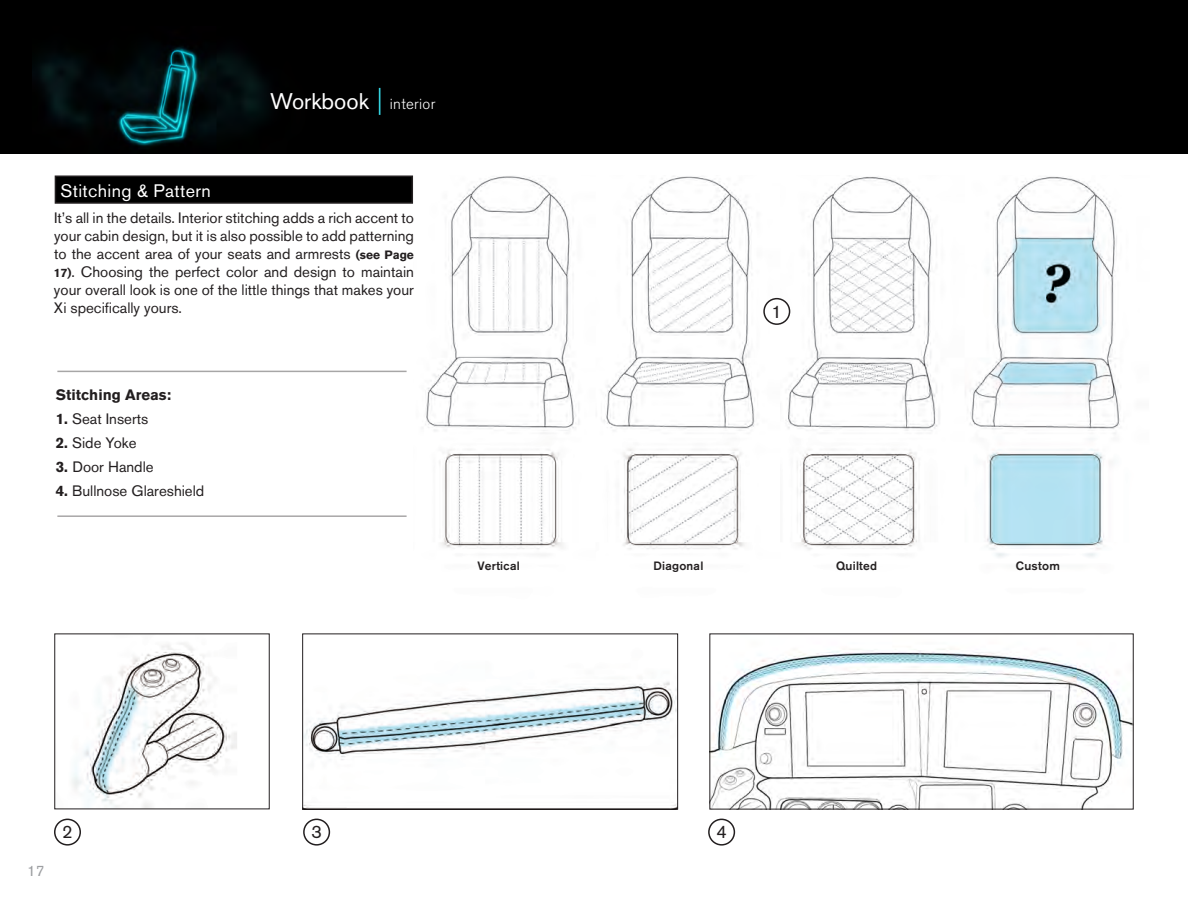
<style>
.page{position:relative;width:1188px;height:918px;background:#fff}
.page>*{position:absolute;margin:0;border:0;box-sizing:border-box;transform-origin:0 0}
.t1{font:22.5px "Akzidenz Grotesk BQ";color:#fff}
.t2{font:18px "Akzidenz Grotesk BQ";letter-spacing:.02em;color:#fff}
.t3{font:18px "Akzidenz Grotesk BQ";color:#231f20}
.t4{font:15px/18px "Akzidenz Grotesk BQ";color:#231f20;text-align:justify}
.t5{font:700 15px "Akzidenz Grotesk BQ";color:#231f20}
.t6{font:15px "Akzidenz Grotesk BQ";color:#9d9fa2}
.t7{font:500 12px "Akzidenz Grotesk BQ";letter-spacing:.02em;color:#231f20}
.s1{font-family:"Helvetica Neue";font-weight:300;font-size:27px;color:#3ae9f8}
.s2{font-weight:300;font-size:15px}
.s3{font-weight:700;font-size:12px}
.s4{font-weight:700}
</style>
<div class="page">
<img style="left:304px;top:682px;width:372px;height:124px">
<div style="left:302px;top:634px;width:376px;height:175px;border:1px solid #231f20"></div>
<img style="left:72px;top:643px;width:165px;height:164px">
<div style="left:54px;top:634px;width:216px;height:175px;border:1px solid #231f20"></div>
<div style="left:0;top:0;width:1188px;height:154px;background:#000"></div>
<img style="left:33px;top:46px;width:236px;height:101px">
<img style="left:425px;top:176px;width:695px;height:381px">
<img style="left:711px;top:649px;width:421px;height:158px">
<hr style="left:57px;top:515px;width:350px;height:2px;background:#231f20">
<hr style="left:57px;top:371px;width:350px;height:1px;background:#231f20">
<div style="left:764px;top:299px;width:26px;height:25px;background:#fff;border-radius:50%"></div>
<div style="left:763px;top:298px;width:27px;height:27px;border:2px solid #231f20;border-radius:50%"></div>
<div style="left:54px;top:819px;width:27px;height:27px;border:2px solid #231f20;border-radius:50%"></div>
<div style="left:303px;top:819px;width:27px;height:27px;border:2px solid #231f20;border-radius:50%"></div>
<div style="left:708px;top:819px;width:27px;height:27px;border:2px solid #231f20;border-radius:50%"></div>
<div style="left:55px;top:176px;width:357px;height:27px;background:#000"></div>
<div style="left:55px;top:176px;width:358px;height:28px;border:2px solid #231f20"></div>
<p class="t2" style="left:60px;top:180px;width:152px">Stitching &amp; Pattern</p>
<p class="t1" style="left:270px;top:87px;width:167px">Workbook <span class="s1">|</span> <span class="s2">interior</span></p>
<p class="t4" style="left:54px;top:209px;width:362px">It’s all in the details. Interior stitching adds a rich accent to your cabin design, but it is also possible to add patterning to the accent area of your seats and armrests <span class="s3">(see Page 17)</span>. Choosing the perfect color and design to maintain your overall look is one of the little things that makes your Xi specifically yours.</p>
<p class="t5" style="left:56px;top:387px;width:117px">Stitching Areas:</p>
<p class="t4" style="left:56px;top:410px;width:94px"><span class="s4">1.</span> Seat Inserts</p>
<p class="t4" style="left:56px;top:434px;width:82px"><span class="s4">2.</span> Side Yoke</p>
<p class="t4" style="left:56px;top:458px;width:99px"><span class="s4">3.</span> Door Handle</p>
<p class="t4" style="left:56px;top:482px;width:150px"><span class="s4">4.</span> Bullnose Glareshield</p>
<p class="t3" style="left:772px;top:301px;width:12px">1</p>
<p class="t7" style="left:477px;top:559px;width:44px">Vertical</p>
<p class="t7" style="left:653px;top:559px;width:51px">Diagonal</p>
<p class="t7" style="left:836px;top:559px;width:43px">Quilted</p>
<p class="t7" style="left:1016px;top:559px;width:45px">Custom</p>
<p class="t6" style="left:27px;top:861px;width:19px">17</p>
<p class="t3" style="left:62px;top:821px;width:12px">2</p>
<p class="t3" style="left:311px;top:821px;width:12px">3</p>
<p class="t3" style="left:716px;top:821px;width:12px">4</p>
</div>
